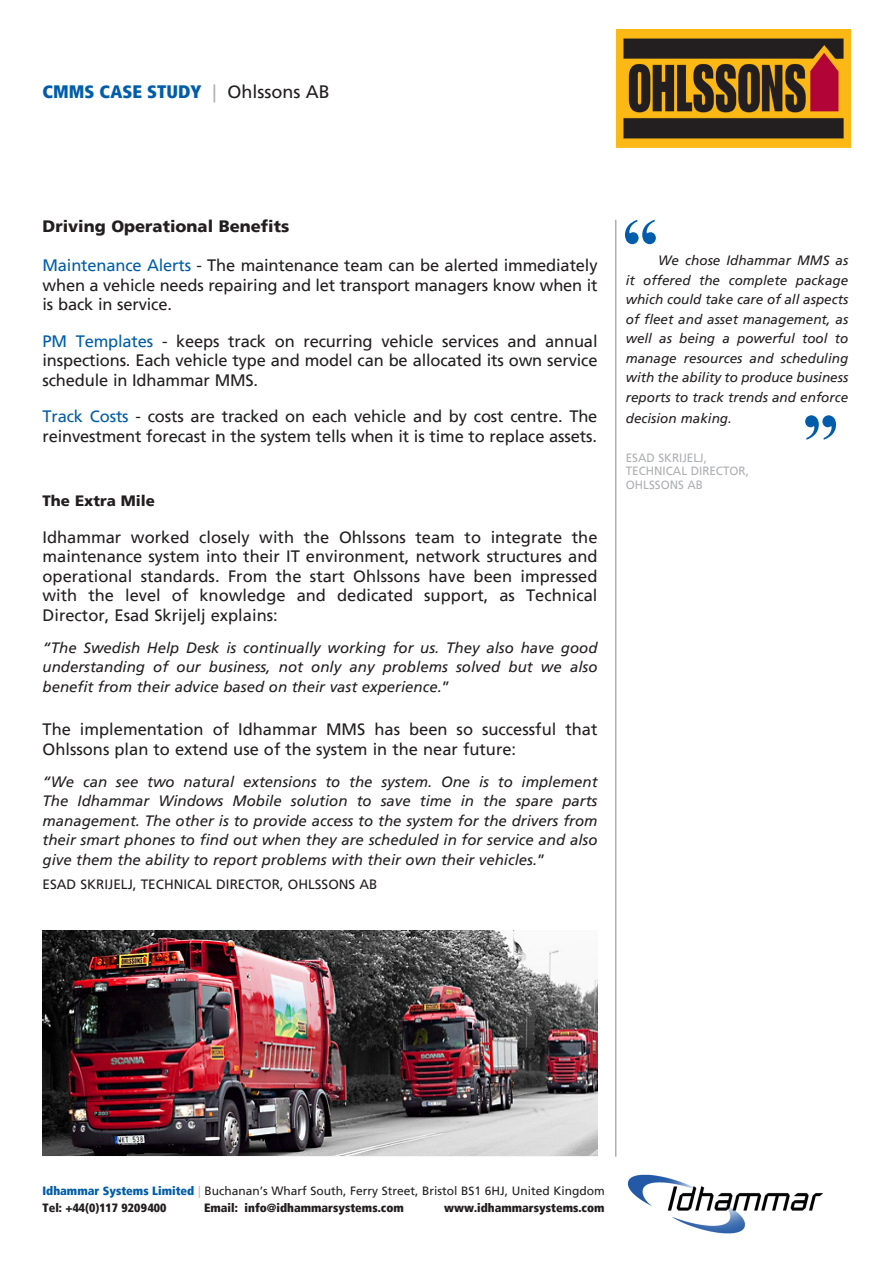
<style>
.page{position:relative;width:893px;height:1263px;background:#fff}
.page>*{position:absolute;margin:0;border:0;box-sizing:border-box;transform-origin:0 0}
.t1{font:700 75px "Times New Roman";color:#015dab}
.t2{font:900 condensed 18px "Frutiger";color:#015dab}
.t3{font:16.5px/19.5px "Frutiger";letter-spacing:-.01em;color:#231f20;text-align:justify}
.t4{font:900 16.5px "Frutiger";color:#231f20}
.t5{font:italic 15px/19.5px "Frutiger";color:#231f20;text-align:justify}
.t6{font:900 15px "Frutiger";color:#231f20}
.t7{font:italic 13.5px/19.5px "Frutiger";color:#231f20;text-align:justify}
.t8{font:13.5px "Frutiger";color:#231f20}
.t9{font:12px "Frutiger";color:#231f20}
.t10{font:900 condensed 12px "Frutiger";color:#231f20}
.t11{font:12px/13.5px "Frutiger";color:#aeafb3}
.s1{font-weight:400;font-stretch:normal;color:#aeafb3}
.s2{font-weight:400;font-stretch:normal;color:#231f20}
.s3{color:#015dab}
.s4{font-style:normal}
.s5{font-weight:900;font-stretch:condensed;color:#015dab}
.s6{color:#babbbe}
</style>
<div class="page">
<img style="left:627px;top:1174px;width:197px;height:60px">
<hr style="left:615px;top:220px;width:1px;height:937px;background:#aeafb3">
<img style="left:43px;top:931px;width:555px;height:224px">
<img style="left:616px;top:30px;width:235px;height:117px">
<p class="t2" style="left:43px;top:81px;width:289px">CMMS CASE STUDY <span class="s1">|</span> <span class="s2">Ohlssons AB</span></p>
<p class="t4" style="left:43px;top:216px;width:248px">Driving Operational Benefits</p>
<p class="t3" style="left:43px;top:256px;width:557px"><span class="s3">Maintenance Alerts</span> - The maintenance team can be alerted immediately when a vehicle needs repairing and let transport managers know when it is back in service.</p>
<p class="t3" style="left:43px;top:331px;width:557px"><span class="s3">PM Templates</span> - keeps track on recurring vehicle services and annual inspections. Each vehicle type and model can be allocated its own service schedule in Idhammar MMS.</p>
<p class="t3" style="left:43px;top:407px;width:556px"><span class="s3">Track Costs</span> - costs are tracked on each vehicle and by cost centre. The reinvestment forecast in the system tells when it is time to replace assets.</p>
<p class="t6" style="left:43px;top:492px;width:114px">The Extra Mile</p>
<p class="t3" style="left:43px;top:527px;width:557px">Idhammar worked closely with the Ohlssons team to integrate the maintenance system into their IT environment, network structures and operational standards. From the start Ohlssons have been impressed with the level of knowledge and dedicated support, as Technical Director, Esad Skrijelj explains:</p>
<p class="t5" style="left:43px;top:638px;width:556px">“The Swedish Help Desk is continually working for us. They also have good understanding of our business, not only any problems solved but we also benefit from their advice based on their vast experience.<span class="s4">”</span></p>
<p class="t3" style="left:43px;top:720px;width:556px">The implementation of Idhammar MMS has been so successful that<br>Ohlssons plan to extend use of the system in the near future:</p>
<p class="t5" style="left:43px;top:772px;width:556px">“We can see two natural extensions to the system. One is to implement The Idhammar Windows Mobile solution to save time in the spare parts management. The other is to provide access to the system for the drivers from their smart phones to find out when they are scheduled in for service and also give them the ability to report problems with their own their vehicles.<span class="s4">”</span></p>
<p class="t8" style="left:43px;top:876px;width:336px">ESAD SKRIJELJ, TECHNICAL DIRECTOR, OHLSSONS AB</p>
<p class="t1" style="left:622px;top:194px;width:38px">“</p>
<p class="t7" style="left:626px;top:251px;width:224px;text-indent:32px">We chose Idhammar MMS as it offered the complete package which could take care of all aspects of fleet and asset management, as well as being a powerful tool to manage resources and scheduling with the ability to produce business reports to track trends and enforce</p>
<p class="t7" style="left:626px;top:408px;width:108px">decision making.</p>
<p class="t11" style="left:626px;top:451px;width:125px">ESAD SKRIJELJ,<br>TECHNICAL DIRECTOR,<br>OHLSSONS AB</p>
<p class="t1" style="left:802px;top:389px;width:38px">”</p>
<p class="t9" style="left:43px;top:1184px;width:564px"><span class="s5">Idhammar Systems Limited</span> <span class="s6">|</span> Buchanan’s Wharf South, Ferry Street, Bristol BS1 6HJ, United Kingdom</p>
<p class="t10" style="left:43px;top:1200px;width:125px">Tel: +44(0)117 9209400</p>
<p class="t10" style="left:204px;top:1200px;width:201px">Email: info@idhammarsystems.com</p>
<p class="t10" style="left:444px;top:1200px;width:162px">www.idhammarsystems.com</p>
</div>
